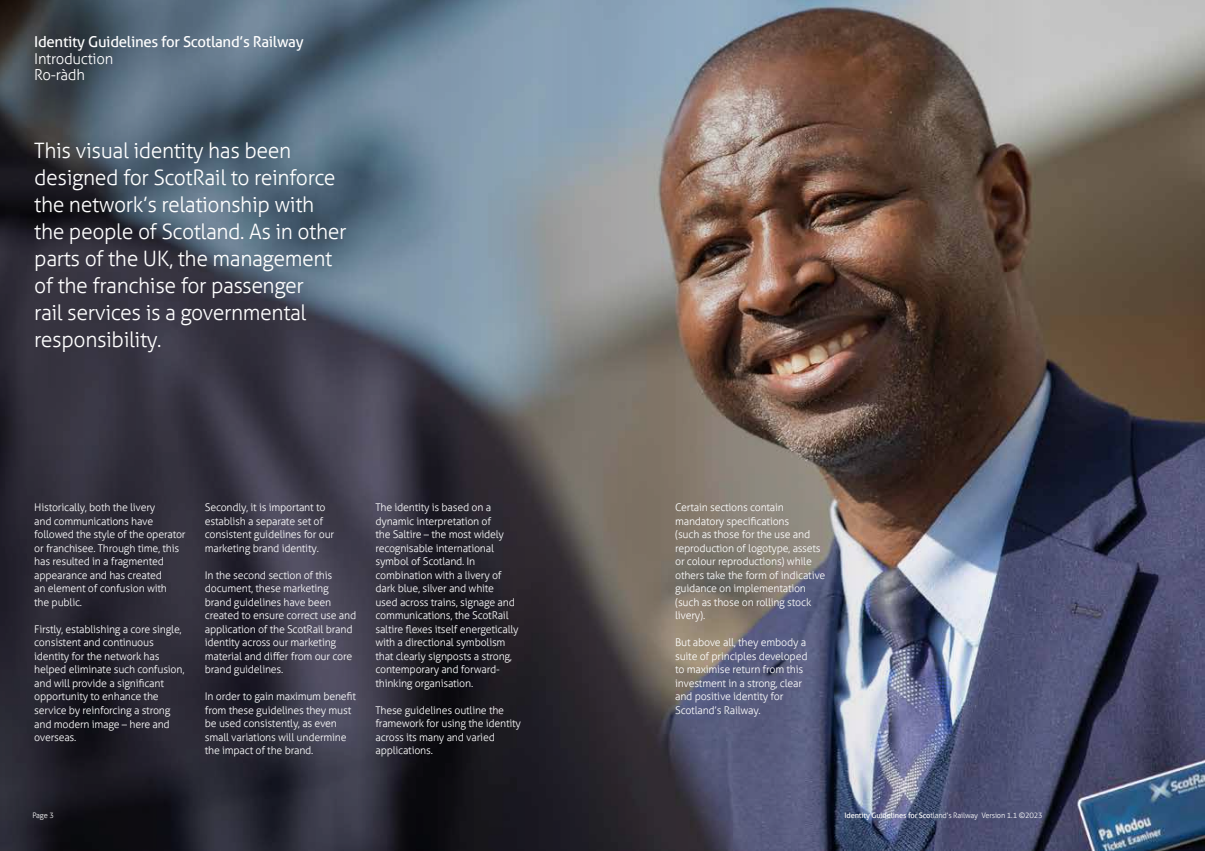
<style>
.page{position:relative;width:1205px;height:851px;background:#fff}
.page>*{position:absolute;margin:0;border:0;box-sizing:border-box;transform-origin:0 0}
.t1{font:300 21.25px/27px "Scot Rail Aller";letter-spacing:-.02em;color:#fff}
.t2{font:15px "Scot Rail Aller";letter-spacing:-.02em;color:#fff}
.t3{font:300 15px/16.9px "Scot Rail Aller";letter-spacing:-.02em;color:#fff}
.t4{font:300 10.62px/13.5px "Scot Rail Aller";letter-spacing:-.02em;color:#fff}
.t5{font:300 7.5px "Scot Rail Aller";letter-spacing:-.02em;color:#fff}
.s1{font-weight:400}
</style>
<div class="page">
<img style="left:1035px;top:0;width:170px;height:850px">
<img style="left:0;top:0;width:1035px;height:850px">
<h2 class="t2" style="left:34px;top:32px;width:271px">Identity Guidelines for Scotland’s Railway</h2>
<h2 class="t3" style="left:34px;top:50px;width:81px">Introduction<br>Ro-ràdh</h2>
<p class="t1" style="left:34px;top:136px;width:314px">This visual identity has been designed for ScotRail to reinforce the network’s relationship with the people of Scotland. As in other parts of the UK, the management of the franchise for passenger<br>rail services is a governmental responsibility.</p>
<p class="t4" style="left:34px;top:500px;width:153px">Historically, both the livery<br>and communications have followed the style of the operator or franchisee. Through time, this has resulted in a fragmented appearance and has created<br>an element of confusion with<br>the public.</p>
<p class="t4" style="left:34px;top:622px;width:152px">Firstly, establishing a core single, consistent and continuous identity for the network has helped eliminate such confusion, and will provide a significant opportunity to enhance the service by reinforcing a strong and modern image – here and overseas.</p>
<p class="t4" style="left:205px;top:500px;width:131px">Secondly, it is important to establish a separate set of consistent guidelines for our marketing brand identity.</p>
<p class="t4" style="left:205px;top:568px;width:153px">In the second section of this document, these marketing brand guidelines have been created to ensure correct use and application of the ScotRail brand identity across our marketing material and differ from our core brand guidelines.</p>
<p class="t4" style="left:205px;top:689px;width:153px">In order to gain maximum benefit from these guidelines they must be used consistently, as even small variations will undermine the impact of the brand.</p>
<p class="t4" style="left:375px;top:500px;width:145px">The identity is based on a dynamic interpretation of<br>the Saltire – the most widely recognisable international symbol of Scotland. In combination with a livery of dark blue, silver and white used across trains, signage and communications, the ScotRail saltire flexes itself energetically with a directional symbolism that clearly signposts a strong, contemporary and forward&shy;thinking organisation.</p>
<p class="t4" style="left:375px;top:703px;width:147px">These guidelines outline the framework for using the identity across its many and varied applications.</p>
<p class="t5" style="left:32px;top:810px;width:23px">Page 3</p>
<p class="t4" style="left:675px;top:500px;width:152px">Certain sections contain mandatory specifications<br>(such as those for the use and reproduction of logotype, assets or colour reproductions) while others take the form of indicative guidance on implementation (such as those on rolling stock livery).</p>
<p class="t4" style="left:675px;top:635px;width:134px">But above all, they embody a suite of principles developed to maximise return from this investment in a strong, clear and positive identity for<br>Scotland’s Railway.</p>
<p class="t5" style="left:844px;top:810px;width:200px"><span class="s1">Identity Guidelines for Sco</span>tland’s Railway Version 1.1 ©2023</p>
</div>
